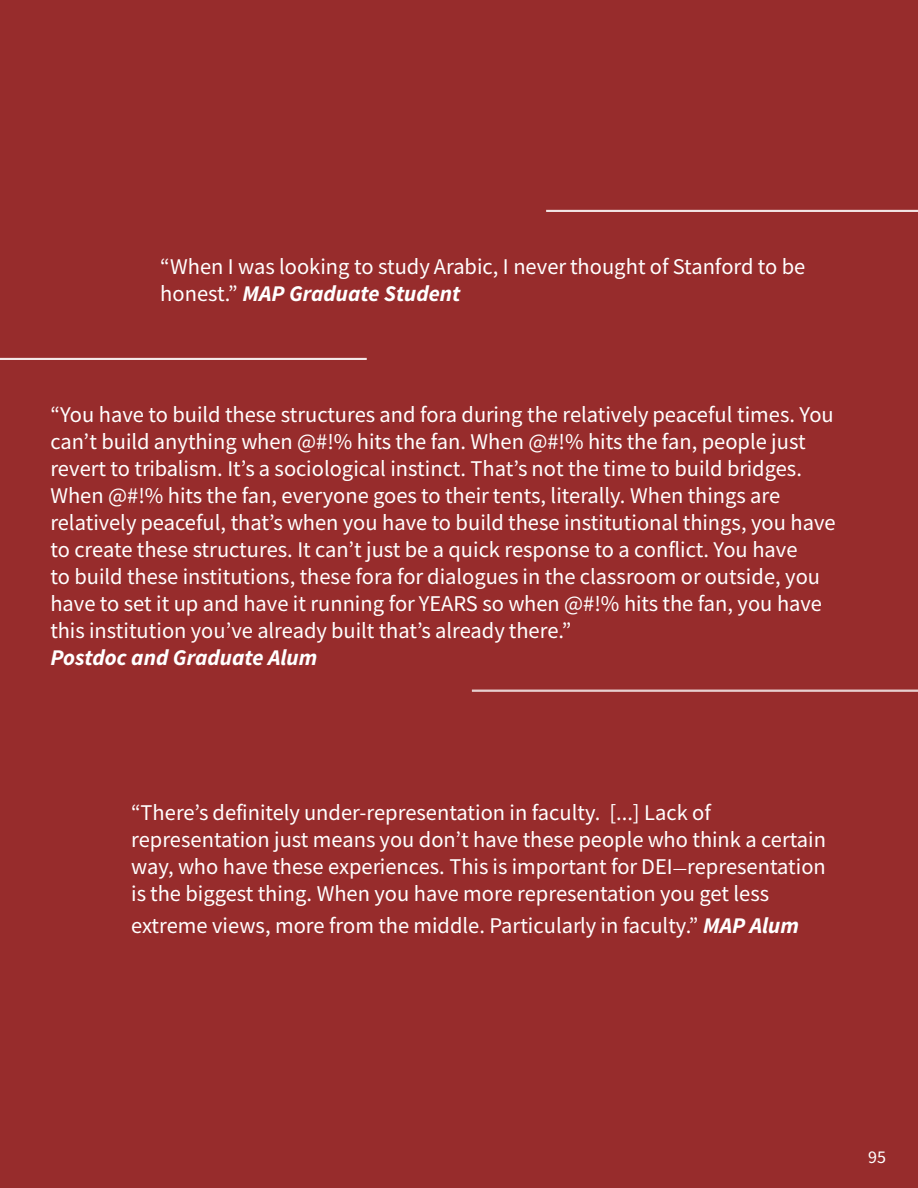
<style>
.page{position:relative;width:918px;height:1188px;background:#972c2c}
.page>*{position:absolute;margin:0;border:0;box-sizing:border-box;transform-origin:0 0}
.t1{font:22.5px/27px "Source Sans Variable";color:#fff}
.t2{font:italic 22.5px "Source Sans Variable";color:#fff}
.t3{font:18px "Source Sans Variable";color:#fff}
.s1{font-style:italic}
.s2{font-size:18px}
</style>
<div class="page">
<hr style="left:472px;top:691px;width:446px;height:1px;background:#fff">
<hr style="left:472px;top:690px;width:446px;height:1px;background:#fff">
<hr style="left:546px;top:211px;width:372px;height:1px;background:#fff">
<hr style="left:546px;top:210px;width:372px;height:1px;background:#fff">
<hr style="left:0;top:359px;width:367px;height:1px;background:#fff">
<hr style="left:0;top:358px;width:367px;height:1px;background:#fff">
<p class="t1" style="left:160px;top:253px;width:647px">“When I was looking to study Arabic, I never thought of Stanford to be honest.” <span class="s1">MAP Graduate Student</span></p>
<p class="t1" style="left:50px;top:401px;width:787px">“You have to build these structures and fora during the relatively peaceful times. You can’t build anything when @#!% hits the fan. When @#!% hits the fan, people just revert to tribalism. It’s a sociological instinct. That’s not the time to build bridges.<br>When @#!% hits the fan, everyone goes to their tents, literally. When things are relatively peaceful, that’s when you have to build these institutional things, you have to create these structures. It can’t just be a quick response to a conflict. You have<br>to build these institutions, these fora for dialogues in the classroom or outside, you have to set it up and have it running for YEARS so when @#!% hits the fan, you have this institution you’ve already built that’s already there.”</p>
<p class="t2" style="left:50px;top:644px;width:269px">Postdoc and Graduate Alum</p>
<p class="t1" style="left:131px;top:799px;width:696px">“There’s definitely under-representation in faculty. [...] Lack of representation just means you don’t have these people who think a certain way, who have these experiences. This is important for DEI<span class="s2">—</span>representation is the biggest thing. When you have more representation you get less</p>
<p class="t1" style="left:131px;top:912px;width:670px">extreme views, more from the middle. Particularly in faculty.” <span class="s1">MAP Alum</span></p>
<p class="t3" style="left:868px;top:1146px;width:19px">95</p>
</div>
